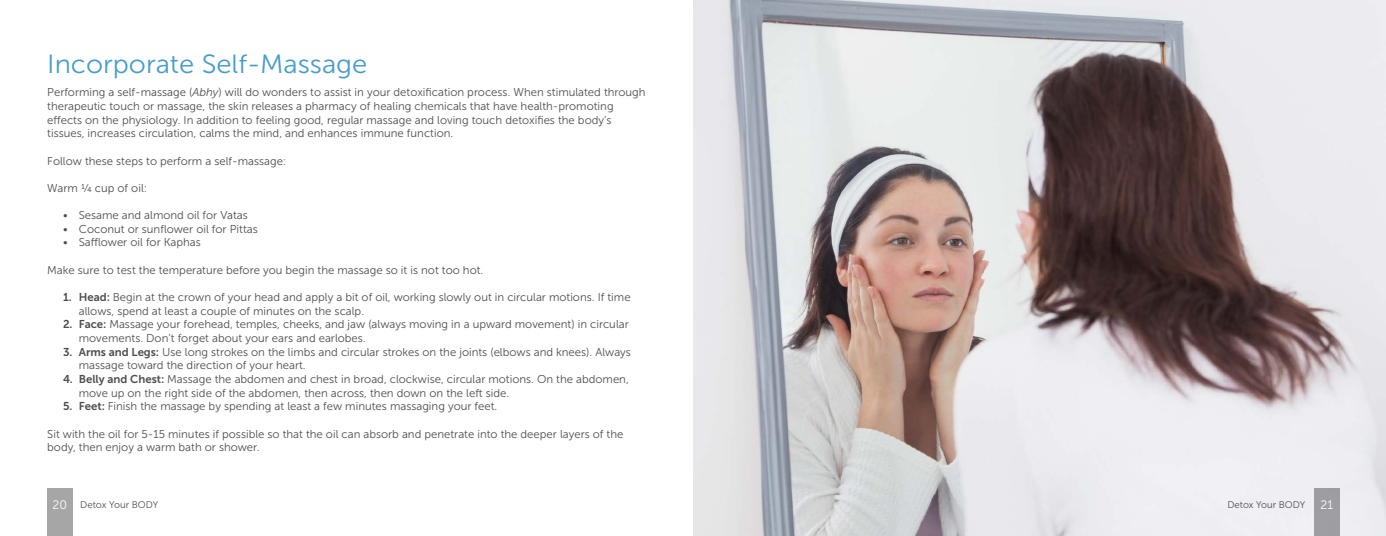
<style>
.page{position:relative;width:1386px;height:536px;background:#fff}
.page>*{position:absolute;margin:0;border:0;box-sizing:border-box;transform-origin:0 0}
.t1{font:26.25px "Museo Sans 300";color:#469dcc;scale:1.04 1}
.t2{font:11.38px/13.7px "Museo Sans 300";color:#4d4d4f}
.t3{font:9.62px "Museo Sans 300";color:#4d4d4f}
.s1{font-style:italic}
.s2{font-family:"Museo Sans 700"}
.s3{font-size:12.25px;color:#fff}
</style>
<div class="page">
<img style="left:693px;top:0;width:693px;height:536px">
<div style="left:1314px;top:488px;width:25px;height:48px;background:#9e9da1"></div>
<div style="left:47px;top:488px;width:25px;height:48px;background:#a6a6a7"></div>
<h1 class="t1" style="left:47px;top:50px;width:309px">Incorporate Self-Massage</h1>
<p class="t2" style="left:47px;top:85px;width:600px">Performing a self-massage (<span class="s1">Abhy</span>) will do wonders to assist in your detoxification process. When stimulated through therapeutic touch or massage, the skin releases a pharmacy of healing chemicals that have health-promoting effects on the physiology. In addition to feeling good, regular massage and loving touch detoxifies the body’s tissues, increases circulation, calms the mind, and enhances immune function.</p>
<p class="t2" style="left:47px;top:154px;width:241px">Follow these steps to perform a self-massage:</p>
<p class="t2" style="left:47px;top:181px;width:101px">Warm ¼ cup of oil:</p>
<p class="t2" style="left:63px;top:208px;width:186px">• Sesame and almond oil for Vatas</p>
<p class="t2" style="left:63px;top:222px;width:196px">• Coconut or sunflower oil for Pittas</p>
<p class="t2" style="left:63px;top:236px;width:139px">• Safflower oil for Kaphas</p>
<p class="t2" style="left:47px;top:263px;width:438px">Make sure to test the temperature before you begin the massage so it is not too hot.</p>
<p class="t2" style="left:79px;top:290px;width:553px;text-indent:-16px"><span class="s2">1. Head:</span> Begin at the crown of your head and apply a bit of oil, working slowly out in circular motions. If time allows, spend at least a couple of minutes on the scalp.</p>
<p class="t2" style="left:79px;top:317px;width:552px;text-indent:-16px"><span class="s2">2. Face:</span> Massage your forehead, temples, cheeks, and jaw (always moving in a upward movement) in circular movements. Don’t forget about your ears and earlobes.</p>
<p class="t2" style="left:79px;top:345px;width:554px;text-indent:-16px"><span class="s2">3. Arms and Legs:</span> Use long strokes on the limbs and circular strokes on the joints (elbows and knees). Always massage toward the direction of your heart.</p>
<p class="t2" style="left:79px;top:372px;width:552px;text-indent:-16px"><span class="s2">4. Belly and Chest:</span> Massage the abdomen and chest in broad, clockwise, circular motions. On the abdomen, move up on the right side of the abdomen, then across, then down on the left side.</p>
<p class="t2" style="left:63px;top:399px;width:436px"><span class="s2">5. Feet:</span> Finish the massage by spending at least a few minutes massaging your feet.</p>
<p class="t2" style="left:47px;top:427px;width:578px">Sit with the oil for 5-15 minutes if possible so that the oil can absorb and penetrate into the deeper layers of the body, then enjoy a warm bath or shower.</p>
<p class="t3" style="left:53px;top:499px;width:107px"><span class="s3">20</span> Detox Your BODY</p>
<p class="t3" style="left:1227px;top:499px;width:107px">Detox Your BODY <span class="s3">21</span></p>
</div>
